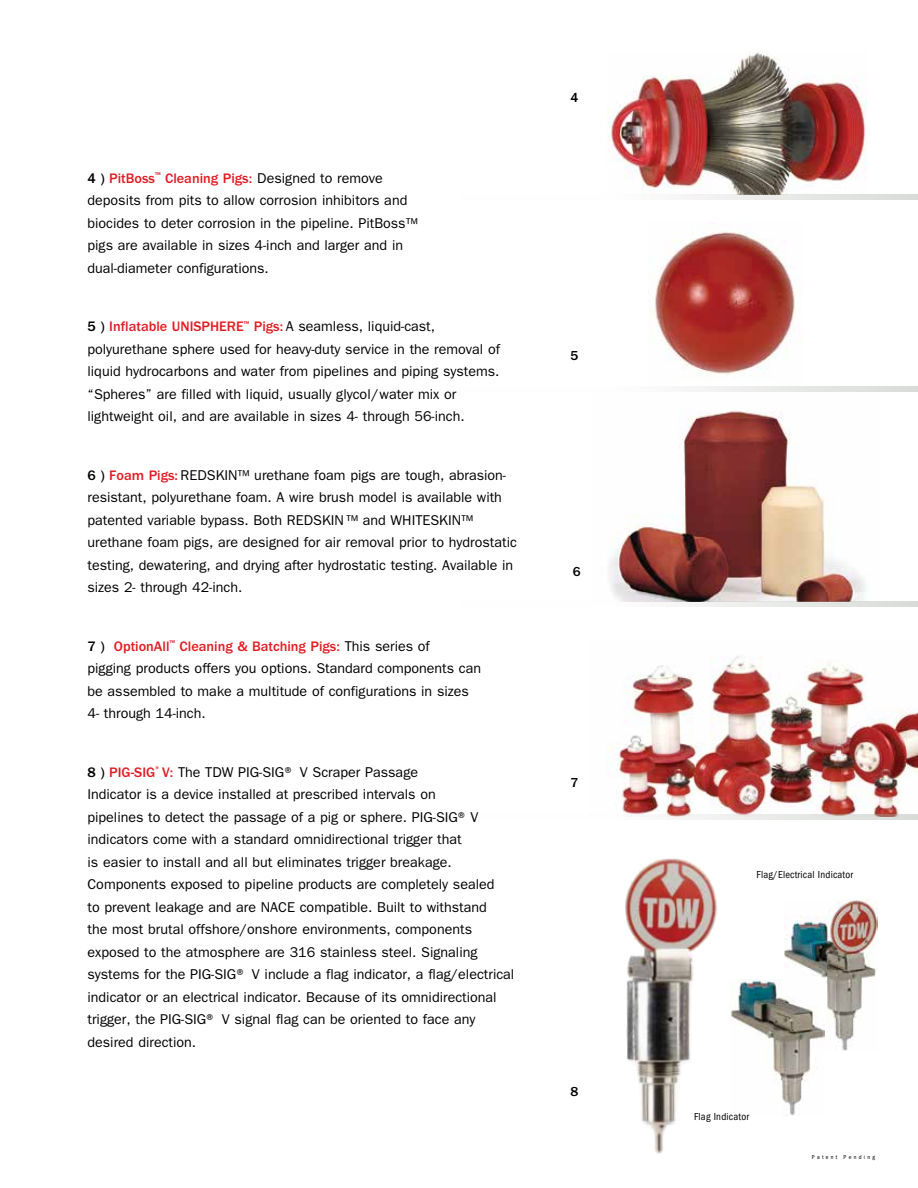
<style>
.page{position:relative;width:918px;height:1188px;background:#fff}
.page>*{position:absolute;margin:0;border:0;box-sizing:border-box;transform-origin:0 0}
.t1{font:14.25px/22.5px "ITC Franklin Gothic Std";color:#000}
.t2{font:500 13.5px "ITC Franklin Gothic Std";color:#000}
.t3{font:condensed 10.5px "ITC Franklin Gothic Std";letter-spacing:.02em;color:#000}
.t4{font:condensed 6px "ITC Franklin Gothic Std";letter-spacing:.38em;color:#000}
.s1{font-weight:500}
.s2{font-weight:500;color:#e31b22}
</style>
<div class="page">
<img style="left:784px;top:899px;width:94px;height:152px">
<img style="left:607px;top:656px;width:311px;height:158px">
<img style="left:608px;top:52px;width:258px;height:142px">
<img style="left:649px;top:222px;width:147px;height:155px">
<img style="left:609px;top:411px;width:257px;height:190px">
<img style="left:731px;top:980px;width:93px;height:136px">
<svg style="left:686px;top:386px;width:232px;height:6px"></svg>
<svg style="left:660px;top:194px;width:258px;height:6px;fill:#e6e8e6"></svg>
<svg style="left:620px;top:601px;width:298px;height:6px"></svg>
<svg style="left:626px;top:814px;width:292px;height:6px"></svg>
<img style="left:625px;top:859px;width:72px;height:295px">
<p class="t1" style="left:87px;top:167px;width:332px"><span class="s1">4 )</span> <span class="s2">PitBoss</span><sup>™</sup> <span class="s2">Cleaning Pigs:</span> Designed to remove deposits from pits to allow corrosion inhibitors and biocides to deter corrosion in the pipeline. PitBoss™ pigs are available in sizes 4-inch and larger and in dual-diameter configurations.</p>
<p class="t1" style="left:87px;top:315px;width:414px"><span class="s1">5 )</span> <span class="s2">Inflatable UNISPHERE</span><sup>™</sup> <span class="s2">Pigs:</span> A seamless, liquid-cast, polyurethane sphere used for heavy-duty service in the removal of liquid hydrocarbons and water from pipelines and piping systems. “Spheres” are filled with liquid, usually glycol/water mix or lightweight oil, and are available in sizes 4- through 56-inch.</p>
<p class="t1" style="left:87px;top:464px;width:431px"><span class="s1">6 )</span> <span class="s2">Foam Pigs:</span> REDSKIN™ urethane foam pigs are tough, abrasion&shy;resistant, polyurethane foam. A wire brush model is available with patented variable bypass. Both REDSKIN ™ and WHITESKIN™ urethane foam pigs, are designed for air removal prior to hydrostatic testing, dewatering, and drying after hydrostatic testing. Available in sizes 2- through 42-inch.</p>
<p class="t1" style="left:87px;top:635px;width:395px"><span class="s1">7 )</span> <span class="s2">OptionAll</span><sup>™</sup> <span class="s2">Cleaning &amp; Batching Pigs:</span> This series of<br>pigging products offers you options. Standard components can be assembled to make a multitude of configurations in sizes 4- through 14-inch.</p>
<p class="t1" style="left:87px;top:761px;width:428px"><span class="s1">8 )</span> <span class="s2">PIG-SIG</span><sup>®</sup> <span class="s2">V:</span> The TDW PIG-SIG® V Scraper Passage<br>Indicator is a device installed at prescribed intervals on<br>pipelines to detect the passage of a pig or sphere. PIG-SIG®V indicators come with a standard omnidirectional trigger that<br>is easier to install and all but eliminates trigger breakage.<br>Components exposed to pipeline products are completely sealed<br>to prevent leakage and are NACE compatible. Built to withstand<br>the most brutal offshore/onshore environments, components exposed to the atmosphere are 316 stainless steel. Signaling systems for the PIG-SIG® V include a flag indicator, a flag/electrical indicator or an electrical indicator. Because of its omnidirectional trigger, the PIG-SIG® V signal flag can be oriented to face any desired direction.</p>
<p class="t2" style="left:570px;top:90px;width:9px">4</p>
<p class="t2" style="left:571px;top:348px;width:9px">5</p>
<p class="t2" style="left:573px;top:564px;width:9px">6</p>
<p class="t2" style="left:570px;top:775px;width:9px">7</p>
<p class="t2" style="left:570px;top:1084px;width:9px">8</p>
<p class="t3" style="left:757px;top:869px;width:98px">Flag/Electrical Indicator</p>
<p class="t3" style="left:694px;top:1110px;width:56px">Flag Indicator</p>
<p class="t4" style="left:812px;top:1153px;width:65px">Patent Pending</p>
</div>
